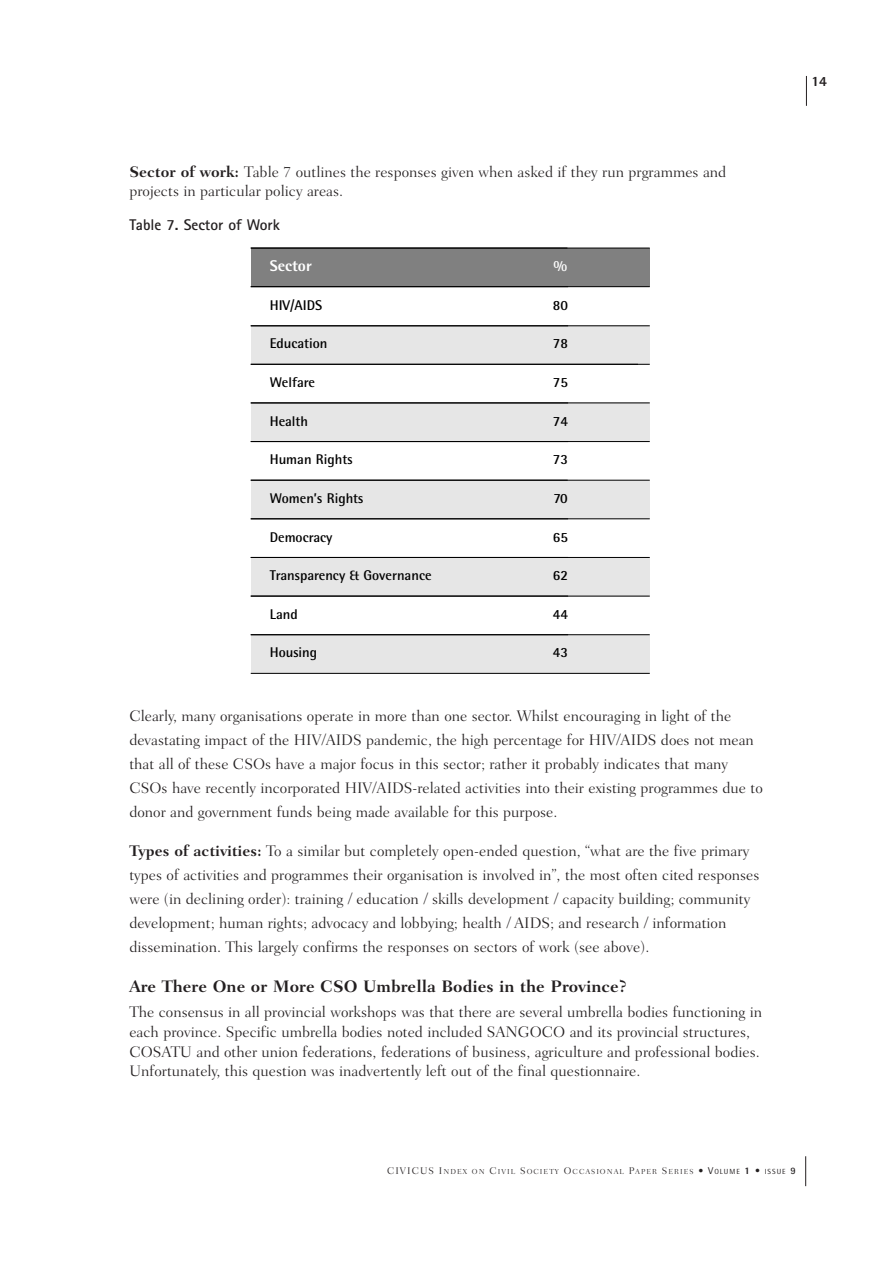
<style>
.page{position:relative;width:893px;height:1263px;background:#fff}
.page>*{position:absolute;margin:0;border:0;box-sizing:border-box;transform-origin:0 0}
.t1{font:700 16.95px "Fairfield LH";color:#231f20}
.t2{font:300 15.45px/24px "Fairfield LH";color:#231f20}
.t3{font:700 15.45px "Rotis Sans Serif";color:#231f20}
.t4{font:800 15.45px "Rotis Semi Sans";color:#fff}
.t5{font:700 14.1px "Rotis Semi Sans";color:#000}
.t6{font:800 14.1px "Rotis Semi Sans";color:#231f20}
.t7{font:300 7.35px "Fairfield LH";letter-spacing:.14em;color:#231f20}
.s1{font-weight:700}
.s2{font-size:9.9px}
.s3{font-family:"Rotis Semi Sans";font-weight:400;font-size:9.9px}
.s4{font-family:"Rotis Semi Sans";font-weight:400}
.s5{font-family:"Rotis Semi Sans";font-weight:800;font-size:9.9px}
.s6{font-family:"Rotis Sans Serif";font-weight:700;font-size:9.9px}
</style>
<div class="page">
<hr style="left:806px;top:76px;width:1px;height:30px;background:#231f20">
<hr style="left:805px;top:1156px;width:1px;height:30px;background:#231f20">
<div style="left:251px;top:557px;width:398px;height:40px;background:#e6e6e6"></div>
<div style="left:251px;top:635px;width:398px;height:38px;background:#e6e6e6"></div>
<div style="left:251px;top:326px;width:398px;height:39px;background:#e6e6e6"></div>
<div style="left:251px;top:403px;width:398px;height:39px;background:#e6e6e6"></div>
<div style="left:251px;top:481px;width:398px;height:38px;background:#e6e6e6"></div>
<div style="left:251px;top:248px;width:398px;height:39px;background:#808080"></div>
<hr style="left:251px;top:248px;width:398px;height:1px;background:#000">
<hr style="left:251px;top:286px;width:398px;height:1px;background:#000">
<hr style="left:251px;top:325px;width:398px;height:1px;background:#000">
<hr style="left:251px;top:326px;width:317px;height:1px;background:#000">
<hr style="left:251px;top:364px;width:398px;height:1px;background:#000">
<hr style="left:251px;top:403px;width:398px;height:1px;background:#000">
<hr style="left:251px;top:441px;width:398px;height:1px;background:#000">
<hr style="left:251px;top:480px;width:398px;height:1px;background:#000">
<hr style="left:251px;top:518px;width:398px;height:1px;background:#000">
<hr style="left:251px;top:519px;width:317px;height:1px;background:#000">
<hr style="left:251px;top:557px;width:398px;height:1px;background:#000">
<hr style="left:251px;top:596px;width:398px;height:1px;background:#000">
<hr style="left:251px;top:634px;width:398px;height:1px;background:#000">
<hr style="left:251px;top:673px;width:398px;height:1px;background:#000">
<p class="t2" style="left:129px;top:163px;width:598px;line-height:19.8px"><span class="s1">Sector of work:</span> Table 7 outlines the responses given when asked if they run prgrammes and projects in particular policy areas.</p>
<p class="t3" style="left:129px;top:219px;width:152px">Table 7. Sector of Work</p>
<p class="t4" style="left:270px;top:260px;width:43px">Sector</p>
<p class="t4" style="left:553px;top:260px;width:15px">%</p>
<p class="t5" style="left:270px;top:300px;width:54px">HIV/AIDS</p>
<p class="t5" style="left:553px;top:300px;width:17px">80</p>
<p class="t5" style="left:270px;top:339px;width:59px">Education</p>
<p class="t5" style="left:553px;top:339px;width:17px">78</p>
<p class="t5" style="left:270px;top:377px;width:47px">Welfare</p>
<p class="t5" style="left:553px;top:377px;width:17px">75</p>
<p class="t5" style="left:270px;top:416px;width:40px">Health</p>
<p class="t5" style="left:553px;top:416px;width:17px">74</p>
<p class="t5" style="left:270px;top:455px;width:84px">Human Rights</p>
<p class="t5" style="left:553px;top:455px;width:17px">73</p>
<p class="t5" style="left:270px;top:493px;width:95px">Women’s Rights</p>
<p class="t5" style="left:553px;top:493px;width:16px">70</p>
<p class="t5" style="left:270px;top:532px;width:64px">Democracy</p>
<p class="t5" style="left:553px;top:532px;width:17px">65</p>
<p class="t5" style="left:270px;top:570px;width:163px">Transparency &amp; Governance</p>
<p class="t5" style="left:553px;top:570px;width:17px">62</p>
<p class="t5" style="left:270px;top:609px;width:29px">Land</p>
<p class="t5" style="left:553px;top:609px;width:17px">44</p>
<p class="t5" style="left:270px;top:648px;width:49px">Housing</p>
<p class="t5" style="left:553px;top:648px;width:17px">43</p>
<p class="t2" style="left:129px;top:705px;width:635px">Clearly, many organisations operate in more than one sector. Whilst encouraging in light of the devastating impact of the HIV/AIDS pandemic, the high percentage for HIV/AIDS does not mean that all of these CSOs have a major focus in this sector; rather it probably indicates that many CSOs have recently incorporated HIV/AIDS-related activities into their existing programmes due to donor and government funds being made available for this purpose.</p>
<p class="t2" style="left:129px;top:840px;width:631px"><span class="s1">Types of activities:</span> To a similar but completely open-ended question, “what are the five primary types of activities and programmes their organisation is involved in”, the most often cited responses were (in declining order): training / education / skills development / capacity building; community development; human rights; advocacy and lobbying; health / AIDS; and research / information dissemination. This largely confirms the responses on sectors of work (see above).</p>
<p class="t1" style="left:129px;top:980px;width:499px">Are There One or More CSO Umbrella Bodies in the Province?</p>
<p class="t2" style="left:129px;top:1004px;width:634px;line-height:19.8px">The consensus in all provincial workshops was that there are several umbrella bodies functioning in each province. Specific umbrella bodies noted included SANGOCO and its provincial structures, COSATU and other union federations, federations of business, agriculture and professional bodies.<br>Unfortunately, this question was inadvertently left out of the final questionnaire.</p>
<p class="t6" style="left:811px;top:77px;width:17px">14</p>
<p class="t7" style="left:387px;top:1168px;width:410px"><span class="s2">CIVICUS I</span>NDEX ON <span class="s2">C</span>IVIL <span class="s2">S</span>OCIETY <span class="s2">O</span>CCASIONAL <span class="s2">P</span>APER <span class="s2">S</span>ERIES <span class="s2">•</span> <span class="s3">V</span><span class="s4">OLUME</span> <span class="s5">1</span> <span class="s3">•</span> <span class="s4">ISSUE</span> <span class="s6">9</span></p>
</div>
